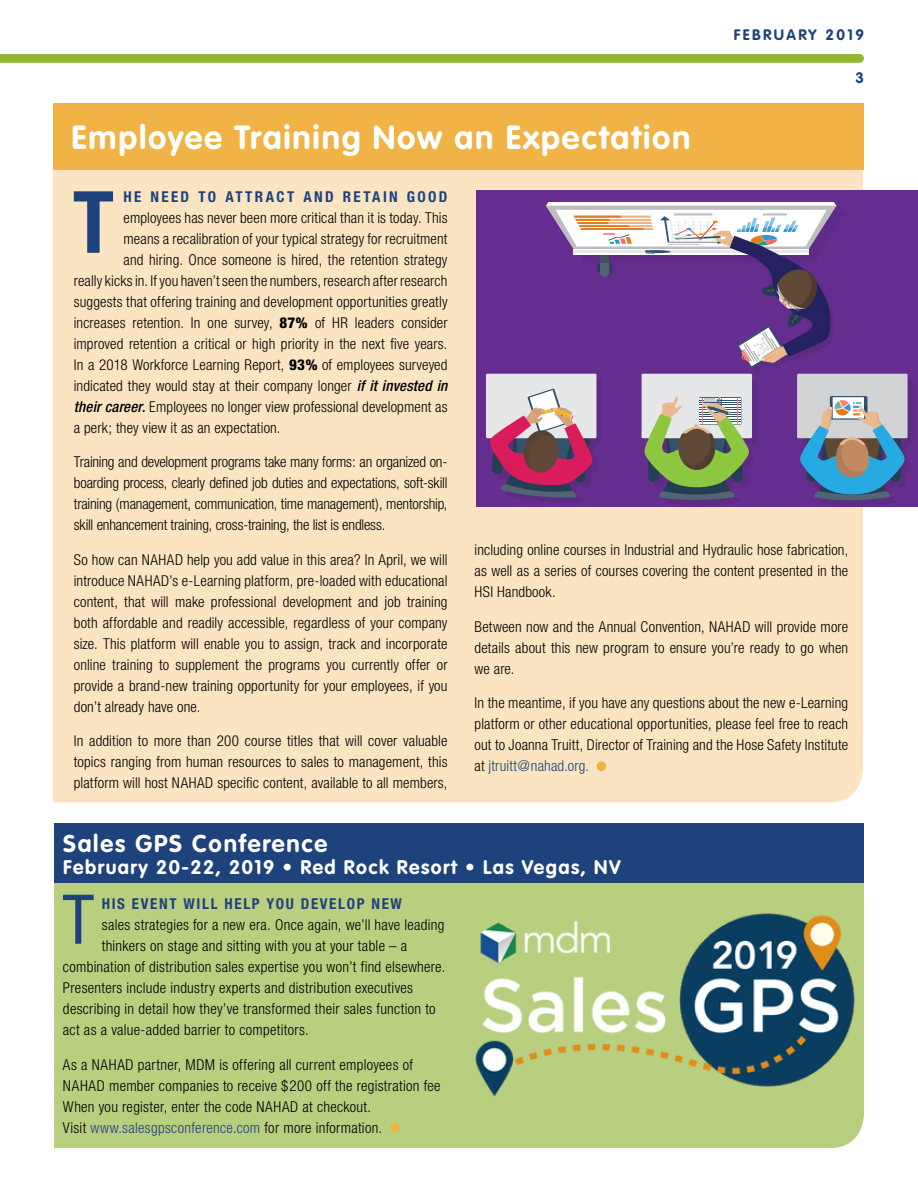
<style>
.page{position:relative;width:918px;height:1188px;background:#fff}
.page>*{position:absolute;margin:0;border:0;box-sizing:border-box;transform-origin:0 0}
.t1{font:700 condensed 86.1px "Helvetica Neue";color:#1e427c}
.t2{font:condensed 68.7px "Helvetica Neue";color:#1e427c}
.t3{font:700 33px "VAG Rounded";letter-spacing:.05em;color:#fff}
.t4{font:700 24px "VAG Rounded";letter-spacing:.075em;color:#fff}
.t5{font:700 19.5px "VAG Rounded";letter-spacing:.075em;color:#fff}
.t6{font:300 condensed 15px/21px "Helvetica Neue";letter-spacing:.015em;color:#000;text-align:justify}
.t7{font:700 condensed 15px "Helvetica Neue";letter-spacing:.11em;color:#1e427c}
.t8{font:700 condensed 15px "Helvetica Neue";letter-spacing:.155em;color:#1e427c}
.t9{font:700 15px "VAG Rounded";letter-spacing:.16em;color:#1e427c}
.s1{font-weight:800}
.s2{font-weight:500;font-style:italic}
.s3{color:#1e427c}
</style>
<div class="page">
<div style="left:0;top:54px;width:860px;height:9px;background:#92b832"></div>
<div style="left:54px;top:883px;width:810px;height:265px;background:#b9cf80"></div>
<div style="left:53px;top:169px;width:810px;height:633px;background:#fbe4c2"></div>
<div style="left:53px;top:103px;width:810px;height:66px;background:#f1b345"></div>
<div style="left:54px;top:823px;width:810px;height:60px;background:#1e427c"></div>
<div style="left:597px;top:761px;width:9px;height:10px;background:#f1b345;border-radius:50%"></div>
<div style="left:390px;top:1123px;width:10px;height:10px;background:#f1b345;border-radius:50%"></div>
<div style="left:476px;top:191px;width:442px;height:316px;background:#662d91"></div>
<svg style="left:546px;top:202px;width:291px;height:170px"></svg>
<div style="left:797px;top:374px;width:111px;height:64px;background:#d1d3d4"></div>
<svg style="left:800px;top:379px;width:113px;height:126px"></svg>
<div style="left:486px;top:374px;width:110px;height:64px;background:#e6e7e8"></div>
<svg style="left:490px;top:379px;width:112px;height:124px"></svg>
<div style="left:642px;top:374px;width:110px;height:64px;background:#e6e7e8"></div>
<svg style="left:645px;top:380px;width:112px;height:125px"></svg>
<img style="left:473px;top:897px;width:383px;height:221px">
<h3 class="t3" style="left:72px;top:118px;width:620px">Employee Training Now an Expectation</h3>
<p class="t9" style="left:734px;top:25px;width:132px">FEBRUARY 2019</p>
<p class="t9" style="left:855px;top:69px;width:10px">3</p>
<h1 class="t1" style="left:73px;top:170px;width:43px">T</h1>
<p class="t8" style="left:124px;top:187px;width:326px">HE NEED TO ATTRACT AND RETAIN GOOD</p>
<p class="t6" style="left:124px;top:207px;width:326px">employees has never been more critical than it is today. This</p>
<p class="t6" style="left:124px;top:228px;width:326px">means a recalibration of your typical strategy for recruitment</p>
<p class="t6" style="left:124px;top:249px;width:325px">and hiring. Once someone is hired, the retention strategy</p>
<p class="t6" style="left:74px;top:270px;width:375px">really kicks in. If you haven’t seen the numbers, research after research</p>
<p class="t6" style="left:74px;top:291px;width:375px">suggests that offering training and development opportunities greatly</p>
<p class="t6" style="left:74px;top:312px;width:375px">increases retention. In one survey, <span class="s1">87%</span> of HR leaders consider</p>
<p class="t6" style="left:74px;top:333px;width:375px">improved retention a critical or high priority in the next five years.</p>
<p class="t6" style="left:74px;top:354px;width:375px">In a 2018 Workforce Learning Report, <span class="s1">93%</span> of employees surveyed</p>
<p class="t6" style="left:74px;top:375px;width:375px">indicated they would stay at their company longer <span class="s2">if it invested in</span></p>
<p class="t6" style="left:74px;top:396px;width:375px"><span class="s2">their career.</span> Employees no longer view professional development as</p>
<p class="t6" style="left:74px;top:417px;width:208px">a perk; they view it as an expectation.</p>
<p class="t6" style="left:74px;top:451px;width:375px">Training and development programs take many forms: an organized on&shy;boarding process, clearly defined job duties and expectations, soft-skill training (management, communication, time management), mentorship, skill enhancement training, cross-training, the list is endless.</p>
<p class="t6" style="left:74px;top:549px;width:375px">So how can NAHAD help you add value in this area? In April, we will introduce NAHAD’s e-Learning platform, pre-loaded with educational content, that will make professional development and job training both affordable and readily accessible, regardless of your company size. This platform will enable you to assign, track and incorporate online training to supplement the programs you currently offer or provide a brand-new training opportunity for your employees, if you don’t already have one.</p>
<p class="t6" style="left:74px;top:730px;width:375px">In addition to more than 200 course titles that will cover valuable topics ranging from human resources to sales to management, this platform will host NAHAD specific content, available to all members,</p>
<p class="t6" style="left:475px;top:539px;width:375px">including online courses in Industrial and Hydraulic hose fabrication, as well as a series of courses covering the content presented in the HSI Handbook.</p>
<p class="t6" style="left:475px;top:616px;width:375px">Between now and the Annual Convention, NAHAD will provide more details about this new program to ensure you’re ready to go when we are.</p>
<p class="t6" style="left:475px;top:692px;width:375px">In the meantime, if you have any questions about the new e-Learning platform or other educational opportunities, please feel free to reach out to Joanna Truitt, Director of Training and the Hose Safety Institute at <span class="s3">jtruitt@nahad.org.</span></p>
<h3 class="t4" style="left:63px;top:829px;width:266px">Sales GPS Conference</h3>
<h3 class="t5" style="left:63px;top:856px;width:559px">February 20-22, 2019 • Red Rock Resort • Las Vegas, NV</h3>
<h2 class="t2" style="left:62px;top:880px;width:33px">T</h2>
<p class="t7" style="left:102px;top:895px;width:302px">HIS EVENT WILL HELP YOU DEVELOP NEW</p>
<p class="t6" style="left:102px;top:914px;width:344px">sales strategies for a new era. Once again, we’ll have leading</p>
<p class="t6" style="left:102px;top:935px;width:307px">thinkers on stage and sitting with you at your table – a</p>
<p class="t6" style="left:63px;top:956px;width:384px">combination of distribution sales expertise you won’t find elsewhere.</p>
<p class="t6" style="left:63px;top:977px;width:352px">Presenters include industry experts and distribution executives</p>
<p class="t6" style="left:63px;top:998px;width:374px">describing in detail how they’ve transformed their sales function to</p>
<p class="t6" style="left:63px;top:1019px;width:247px">act as a value-added barrier to competitors.</p>
<p class="t6" style="left:63px;top:1054px;width:379px;text-align:left">As a NAHAD partner, MDM is offering all current employees of NAHAD member companies to receive $200 off the registration fee When you register, enter the code NAHAD at checkout.<br>Visit <span class="s3">www.salesgpsconference.com</span> for more information.</p>
</div>
